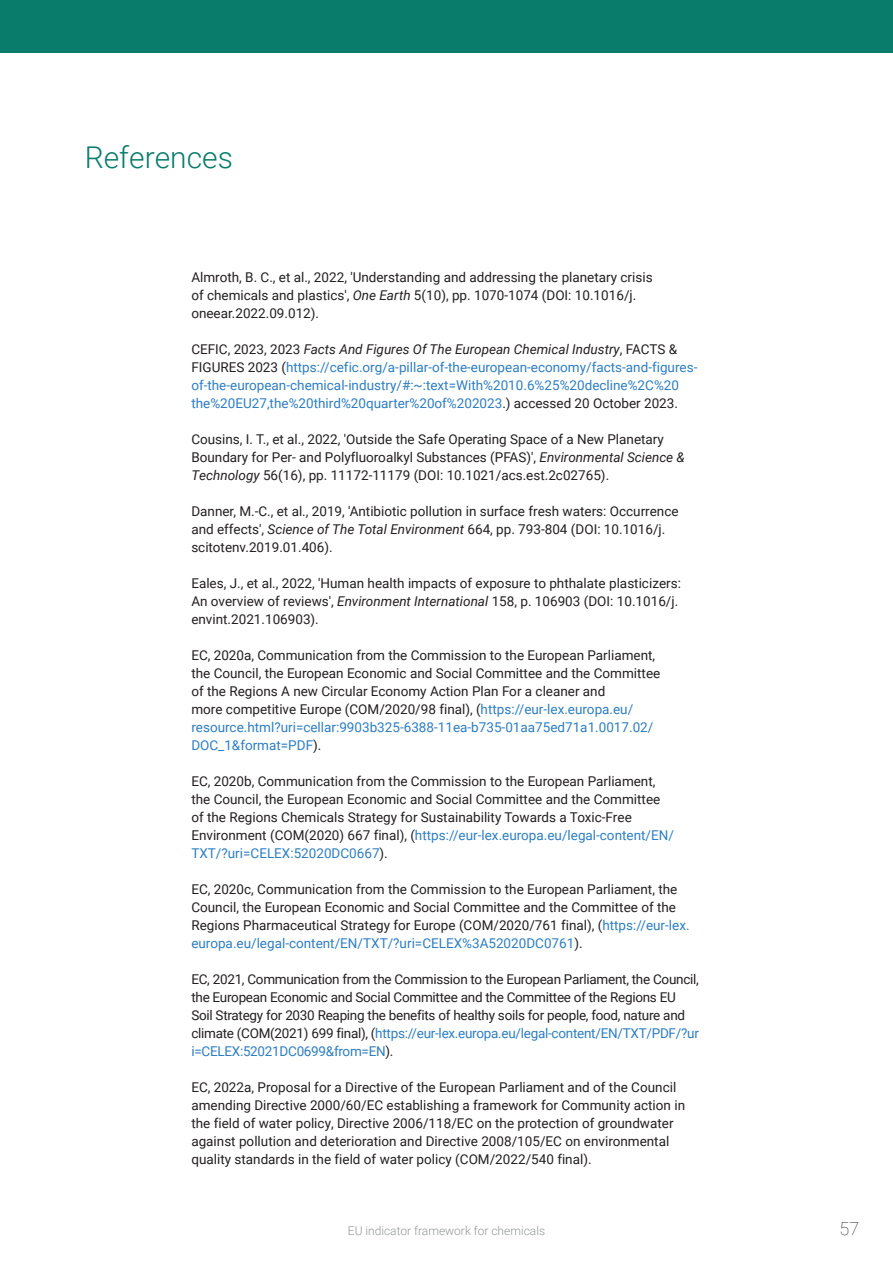
<style>
.page{position:relative;width:893px;height:1263px;background:#fff}
.page>*{position:absolute;margin:0;border:0;box-sizing:border-box;transform-origin:0 0}
._2023_-_Chapter_title__Heading_1{font:300 30px "Roboto";color:#0a7c6c}
.t1{font:100 18px "Roboto";color:#231f20}
._2023_-_Body_text{font:13.5px/18px "Roboto";color:#231f20}
._2023_-_Body_text-2{font:13.5px/18px "Roboto";letter-spacing:-.02em;color:#231f20}
._2023_-_Body_text-3{font:13.5px/18px "Roboto";color:#2d7ec2}
.t2{font:300 12px "Roboto";color:#939598}
.s1{font-style:italic}
.s2{color:#231f20}
.s3{font-style:italic;color:#231f20}
.s4{color:#2d7ec2}
</style>
<div class="page">
<div style="left:0;top:0;width:892px;height:53px;background:#0a7c6c"></div>
<p class="_2023_-_Chapter_title__Heading_1" style="left:85px;top:136px;width:150px">References</p>
<p class="_2023_-_Body_text" style="left:191px;top:267px;width:463px">Almroth, B. C., et al., 2022, 'Understanding and addressing the planetary crisis of chemicals and plastics', <span class="s1">One Earth</span> 5(10), pp. 1070-1074 (DOI: 10.1016/j. oneear.2022.09.012).</p>
<p class="_2023_-_Body_text-3" style="left:191px;top:339px;width:508px"><span class="s2">CEFIC, 2023, 2023</span> <span class="s3">Facts And Figures Of The European Chemical Industry</span><span class="s2">, FACTS &amp; FIGURES 2023 (</span>https://cefic.org/a-pillar-of-the-european-economy/facts-and-figures&shy;of-the-european-chemical-industry/#:~:text=With%2010.6%25%20decline%2C%20 the%20EU27,the%20third%20quarter%20of%202023<span class="s2">.) accessed 20 October 2023.</span></p>
<p class="_2023_-_Body_text" style="left:191px;top:429px;width:495px">Cousins, I. T., et al., 2022, 'Outside the Safe Operating Space of a New Planetary<br>Boundary for Per- and Polyfluoroalkyl Substances (PFAS)', <span class="s1">Environmental Science &amp;<br>Technology</span> 56(16), pp. 11172-11179 (DOI: 10.1021/acs.est.2c02765).</p>
<p class="_2023_-_Body_text" style="left:191px;top:501px;width:489px">Danner, M.-C., et al., 2019, 'Antibiotic pollution in surface fresh waters: Occurrence and effects', <span class="s1">Science of The Total Environment</span> 664, pp. 793-804 (DOI: 10.1016/j. scitotenv.2019.01.406).</p>
<p class="_2023_-_Body_text" style="left:191px;top:573px;width:491px">Eales, J., et al., 2022, 'Human health impacts of exposure to phthalate plasticizers:<br>An overview of reviews', <span class="s1">Environment International</span> 158, p. 106903 (DOI: 10.1016/j. envint.2021.106903).</p>
<p class="_2023_-_Body_text" style="left:191px;top:645px;width:470px">EC, 2020a, Communication from the Commission to the European Parliament, the Council, the European Economic and Social Committee and the Committee of the Regions A new Circular Economy Action Plan For a cleaner and<br>more competitive Europe (COM/2020/98 final), (<span class="s4">https://eur-lex.europa.eu/ resource.html?uri=cellar:9903b325-6388-11ea-b735-01aa75ed71a1.0017.02/ DOC_1&amp;format=PDF</span>).</p>
<p class="_2023_-_Body_text" style="left:191px;top:771px;width:484px">EC, 2020b, Communication from the Commission to the European Parliament, the Council, the European Economic and Social Committee and the Committee of the Regions Chemicals Strategy for Sustainability Towards a Toxic-Free Environment (COM(2020) 667 final), (<span class="s4">https://eur-lex.europa.eu/legal-content/EN/ TXT/?uri=CELEX:52020DC0667</span>).</p>
<p class="_2023_-_Body_text" style="left:191px;top:879px;width:500px">EC, 2020c, Communication from the Commission to the European Parliament, the Council, the European Economic and Social Committee and the Committee of the Regions Pharmaceutical Strategy for Europe (COM/2020/761 final), (<span class="s4">https://eur-lex. europa.eu/legal-content/EN/TXT/?uri=CELEX%3A52020DC0761</span>).</p>
<p class="_2023_-_Body_text-2" style="left:191px;top:969px;width:509px">EC, 2021, Communication from the Commission to the European Parliament, the Council, the European Economic and Social Committee and the Committee of the Regions EU Soil Strategy for 2030 Reaping the benefits of healthy soils for people, food, nature and climate (COM(2021) 699 final), (<span class="s4">https://eur-lex.europa.eu/legal-content/EN/TXT/PDF/?ur i=CELEX:52021DC0699&amp;from=EN</span>).</p>
<p class="_2023_-_Body_text" style="left:191px;top:1077px;width:495px">EC, 2022a, Proposal for a Directive of the European Parliament and of the Council amending Directive 2000/60/EC establishing a framework for Community action in the field of water policy, Directive 2006/118/EC on the protection of groundwater against pollution and deterioration and Directive 2008/105/EC on environmental quality standards in the field of water policy (COM/2022/540 final).</p>
<p class="t2" style="left:348px;top:1223px;width:199px">EU indicator framework for chemicals</p>
<h2 class="t1" style="left:840px;top:1216px;width:21px">57</h2>
</div>
